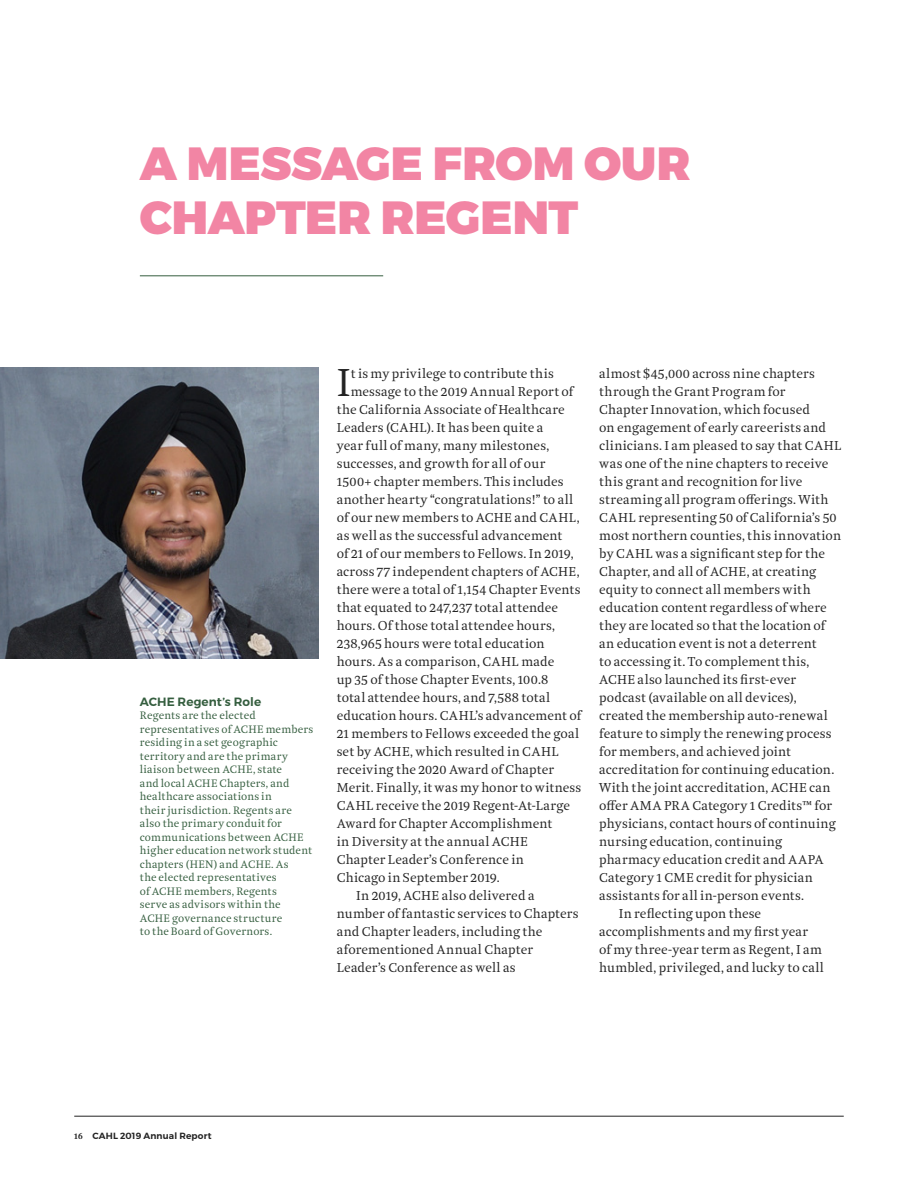
<style>
.page{position:relative;width:918px;height:1188px;background:#fff}
.page>*{position:absolute;margin:0;border:0;box-sizing:border-box;transform-origin:0 0}
.t1{font:900 46.5px/54px "Montserrat";letter-spacing:-.005em;color:#f285a4}
.t2{font:40.65px "Brenta";color:#232323}
.t3{font:13.5px "Brenta";letter-spacing:.01em;color:#232323}
.t4{font:600 12px "Montserrat";letter-spacing:.005em;color:#355e3f}
.t5{font:11.25px/13.5px "Brenta";letter-spacing:.02em;color:#355e3f}
.t6{font:600 9px "Montserrat";letter-spacing:.015em;color:#232323}
.s1{font-family:"Brenta";font-weight:700}
</style>
<div class="page">
<hr style="left:74px;top:1116px;width:770px;height:1px;background:#232323">
<hr style="left:140px;top:275px;width:243px;height:1px;background:#355e3f">
<img style="left:0;top:368px;width:319px;height:290px">
<h1 class="t1" style="left:140px;top:138px;width:552px">A MESSAGE FROM OUR<br>CHAPTER REGENT</h1>
<p class="t4" style="left:140px;top:694px;width:123px">ACHE Regent’s Role</p>
<p class="t5" style="left:140px;top:709px;width:175px">Regents are the elected representatives of ACHE members residing in a set geographic territory and are the primary liaison between ACHE, state<br>and local ACHE Chapters, and healthcare associations in<br>their jurisdiction. Regents are also the primary conduit for communications between ACHE higher education network student chapters (HEN) and ACHE. As<br>the elected representatives<br>of ACHE members, Regents<br>serve as advisors within the<br>ACHE governance structure<br>to the Board of Governors.</p>
<h2 class="t2" style="left:337px;top:359px;width:15px">I</h2>
<p class="t3" style="left:351px;top:366px;width:205px">t is my privilege to contribute this</p>
<p class="t3" style="left:351px;top:384px;width:224px">message to the 2019 Annual Report of</p>
<p class="t3" style="left:337px;top:402px;width:230px">the California Associate of Healthcare</p>
<p class="t3" style="left:337px;top:420px;width:208px">Leaders (CAHL). It has been quite a</p>
<p class="t3" style="left:337px;top:438px;width:214px">year full of many, many milestones,</p>
<p class="t3" style="left:337px;top:456px;width:210px">successes, and growth for all of our</p>
<p class="t3" style="left:337px;top:474px;width:228px">1500+ chapter members. This includes</p>
<p class="t3" style="left:337px;top:492px;width:238px">another hearty “congratulations!” to all</p>
<p class="t3" style="left:337px;top:510px;width:244px">of our new members to ACHE and CAHL,</p>
<p class="t3" style="left:337px;top:528px;width:227px">as well as the successful advancement</p>
<p class="t3" style="left:337px;top:546px;width:238px">of 21 of our members to Fellows. In 2019,</p>
<p class="t3" style="left:337px;top:564px;width:245px">across 77 independent chapters of ACHE,</p>
<p class="t3" style="left:337px;top:582px;width:245px">there were a total of 1,154 Chapter Events</p>
<p class="t3" style="left:337px;top:600px;width:223px">that equated to 247,237 total attendee</p>
<p class="t3" style="left:337px;top:618px;width:220px">hours. Of those total attendee hours,</p>
<p class="t3" style="left:337px;top:636px;width:209px">238,965 hours were total education</p>
<p class="t3" style="left:337px;top:654px;width:219px">hours. As a comparison, CAHL made</p>
<p class="t3" style="left:337px;top:672px;width:213px">up 35 of those Chapter Events, 100.8</p>
<p class="t3" style="left:337px;top:690px;width:215px">total attendee hours, and 7,588 total</p>
<p class="t3" style="left:337px;top:708px;width:246px">education hours. CAHL’s advancement of</p>
<p class="t3" style="left:337px;top:726px;width:244px">21 members to Fellows exceeded the goal</p>
<p class="t3" style="left:337px;top:744px;width:224px">set by ACHE, which resulted in CAHL</p>
<p class="t3" style="left:337px;top:762px;width:219px">receiving the 2020 Award of Chapter</p>
<p class="t3" style="left:337px;top:780px;width:246px">Merit. Finally, it was my honor to witness</p>
<p class="t3" style="left:337px;top:798px;width:235px">CAHL receive the 2019 Regent-At-Large</p>
<p class="t3" style="left:337px;top:816px;width:217px">Award for Chapter Accomplishment</p>
<p class="t3" style="left:337px;top:834px;width:193px">in Diversity at the annual ACHE</p>
<p class="t3" style="left:337px;top:852px;width:189px">Chapter Leader’s Conference in</p>
<p class="t3" style="left:337px;top:870px;width:165px">Chicago in September 2019.</p>
<p class="t3" style="left:356px;top:888px;width:180px">In 2019, ACHE also delivered a</p>
<p class="t3" style="left:337px;top:905px;width:243px">number of fantastic services to Chapters</p>
<p class="t3" style="left:337px;top:923px;width:207px">and Chapter leaders, including the</p>
<p class="t3" style="left:337px;top:941px;width:198px">aforementioned Annual Chapter</p>
<p class="t3" style="left:337px;top:959px;width:181px">Leader’s Conference as well as</p>
<p class="t3" style="left:599px;top:366px;width:217px">almost $45,000 across nine chapters</p>
<p class="t3" style="left:599px;top:384px;width:188px">through the Grant Program for</p>
<p class="t3" style="left:599px;top:402px;width:212px">Chapter Innovation, which focused</p>
<p class="t3" style="left:599px;top:420px;width:228px">on engagement of early careerists and</p>
<p class="t3" style="left:599px;top:438px;width:244px">clinicians. I am pleased to say that CAHL</p>
<p class="t3" style="left:599px;top:456px;width:231px">was one of the nine chapters to receive</p>
<p class="t3" style="left:599px;top:474px;width:205px">this grant and recognition for live</p>
<p class="t3" style="left:599px;top:492px;width:231px">streaming all program offerings. With</p>
<p class="t3" style="left:599px;top:510px;width:239px">CAHL representing 50 of California’s 50</p>
<p class="t3" style="left:599px;top:528px;width:243px">most northern counties, this innovation</p>
<p class="t3" style="left:599px;top:546px;width:227px">by CAHL was a significant step for the</p>
<p class="t3" style="left:599px;top:564px;width:218px">Chapter, and all of ACHE, at creating</p>
<p class="t3" style="left:599px;top:582px;width:213px">equity to connect all members with</p>
<p class="t3" style="left:599px;top:600px;width:229px">education content regardless of where</p>
<p class="t3" style="left:599px;top:618px;width:228px">they are located so that the location of</p>
<p class="t3" style="left:599px;top:636px;width:219px">an education event is not a deterrent</p>
<p class="t3" style="left:599px;top:654px;width:212px">to accessing it. To complement this,</p>
<p class="t3" style="left:599px;top:672px;width:198px">ACHE also launched its first-ever</p>
<p class="t3" style="left:599px;top:690px;width:199px">podcast (available on all devices),</p>
<p class="t3" style="left:599px;top:708px;width:230px">created the membership auto-renewal</p>
<p class="t3" style="left:599px;top:726px;width:234px">feature to simply the renewing process</p>
<p class="t3" style="left:599px;top:744px;width:193px">for members, and achieved joint</p>
<p class="t3" style="left:599px;top:762px;width:237px">accreditation for continuing education.</p>
<p class="t3" style="left:599px;top:780px;width:233px">With the joint accreditation, ACHE can</p>
<p class="t3" style="left:599px;top:798px;width:234px">offer AMA PRA Category 1 Credits™ for</p>
<p class="t3" style="left:599px;top:816px;width:238px">physicians, contact hours of continuing</p>
<p class="t3" style="left:599px;top:834px;width:184px">nursing education, continuing</p>
<p class="t3" style="left:599px;top:852px;width:226px">pharmacy education credit and AAPA</p>
<p class="t3" style="left:599px;top:870px;width:215px">Category 1 CME credit for physician</p>
<p class="t3" style="left:599px;top:888px;width:206px">assistants for all in-person events.</p>
<p class="t3" style="left:619px;top:905px;width:144px">In reflecting upon these</p>
<p class="t3" style="left:599px;top:923px;width:211px">accomplishments and my first year</p>
<p class="t3" style="left:599px;top:941px;width:224px">of my three-year term as Regent, I am</p>
<p class="t3" style="left:599px;top:959px;width:226px">humbled, privileged, and lucky to call</p>
<p class="t6" style="left:74px;top:1130px;width:139px"><span class="s1">16</span> CAHL 2019 Annual Report</p>
</div>
